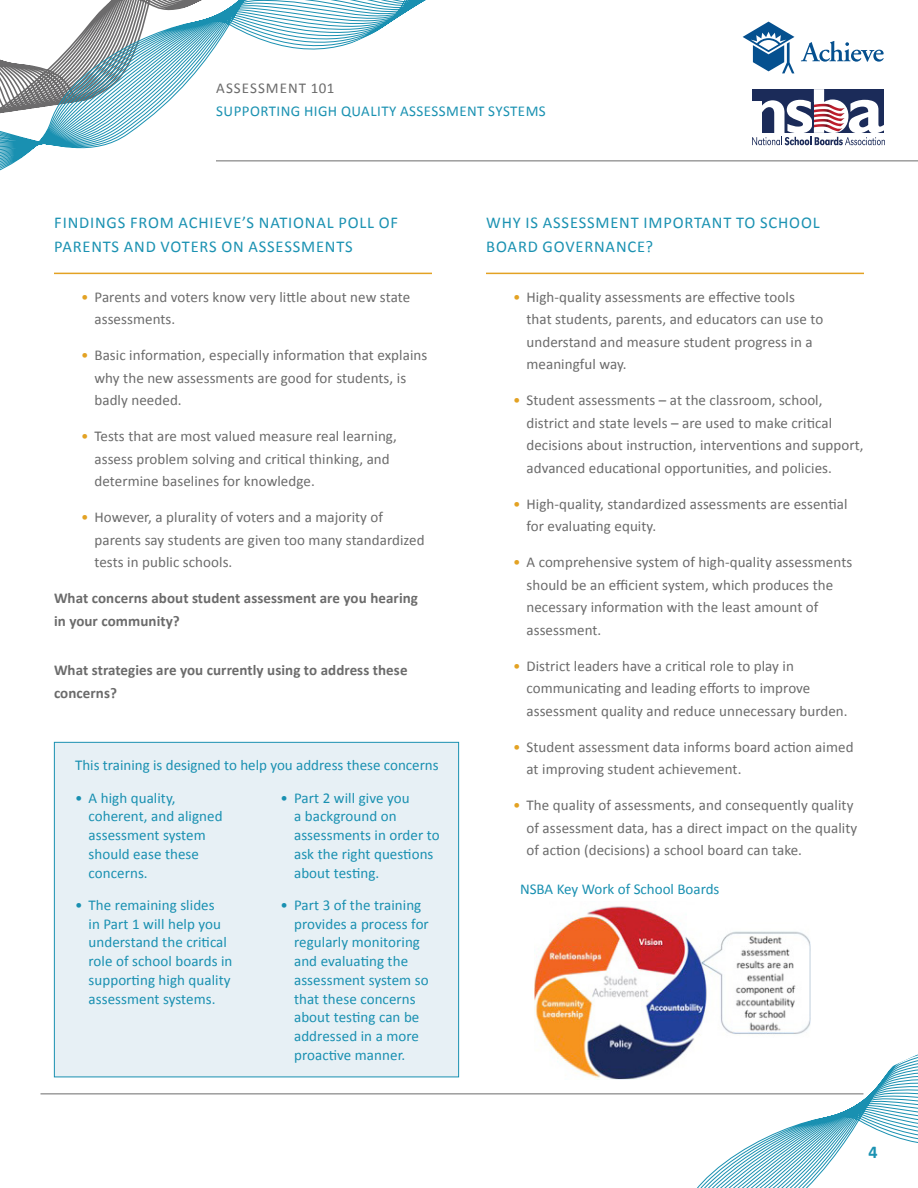
<style>
.page{position:relative;width:918px;height:1188px;background:#fff}
.page>*{position:absolute;margin:0;border:0;box-sizing:border-box;transform-origin:0 0}
.t1{font:700 18px "Calibri";color:#1b92b2}
.Heading_2{font:16.5px/24px "Calibri";letter-spacing:.05em;color:#1b92b2}
.Text{font:15px/22.5px "Calibri";letter-spacing:.005em;color:#6b6b6b}
.Text-2{font:15px/18.8px "Calibri";letter-spacing:.005em;color:#1990b1}
.Text-3{font:700 15px/22.5px "Calibri";letter-spacing:.005em;color:#6b6b6b}
.t2{font:15px "Calibri";letter-spacing:.03em;color:#1b92b2}
.Text-4{font:15px "Calibri";letter-spacing:.07em;color:#6b6b6b}
.s1{color:#e3a223}
</style>
<div class="page">
<hr style="left:216px;top:160px;width:702px;height:1px;background:#6b6b6b">
<hr style="left:40px;top:1094px;width:823px;height:1px;background:#6b6b6b">
<svg style="left:54px;top:272px;width:509px;height:3px"></svg>
<svg style="left:0;top:0;width:534px;height:171px"></svg>
<svg style="left:459px;top:975px;width:459px;height:213px"></svg>
<svg style="left:405px;top:1060px;width:177px;height:128px"></svg>
<svg style="left:801px;top:41px;width:83px;height:21px"></svg>
<svg style="left:743px;top:22px;width:51px;height:51px"></svg>
<svg style="left:752px;top:89px;width:133px;height:56px"></svg>
<div style="left:54px;top:742px;width:405px;height:335px;background:#e7f0f5;border:1px solid #1990b1"></div>
<hr style="left:54px;top:273px;width:378px;height:1px;background:#e3a223">
<hr style="left:486px;top:273px;width:378px;height:1px;background:#e3a223">
<img style="left:535px;top:906px;width:276px;height:173px">
<p class="Text-4" style="left:216px;top:79px;width:120px">ASSESSMENT 101</p>
<p class="t2" style="left:216px;top:102px;width:331px">SUPPORTING HIGH QUALITY ASSESSMENT SYSTEMS</p>
<p class="Heading_2" style="left:54px;top:211px;width:345px">FINDINGS FROM ACHIEVE’S NATIONAL POLL OF<br>PARENTS AND VOTERS ON ASSESSMENTS</p>
<p class="Text" style="left:94px;top:286px;width:317px;text-indent:-14px"><span class="s1">•</span> Parents and voters know very little about new state assessments.</p>
<p class="Text" style="left:94px;top:344px;width:334px;text-indent:-14px"><span class="s1">•</span> Basic information, especially information that explains why the new assessments are good for students, is badly needed.</p>
<p class="Text" style="left:94px;top:425px;width:304px;text-indent:-14px"><span class="s1">•</span> Tests that are most valued measure real learning, assess problem solving and critical thinking, and determine baselines for knowledge.</p>
<p class="Text" style="left:94px;top:506px;width:332px;text-indent:-14px"><span class="s1">•</span> However, a plurality of voters and a majority of parents say students are given too many standardized tests in public schools.</p>
<p class="Text-3" style="left:54px;top:587px;width:366px">What concerns about student assessment are you hearing in your community?</p>
<p class="Text-3" style="left:54px;top:659px;width:355px">What strategies are you currently using to address these concerns?</p>
<p class="Text-2" style="left:75px;top:756px;width:365px">This training is designed to help you address these concerns</p>
<p class="Text-2" style="left:89px;top:788px;width:136px;text-indent:-14px">• A high quality, coherent, and aligned assessment system should ease these concerns.</p>
<p class="Text-2" style="left:89px;top:896px;width:145px;text-indent:-14px">• The remaining slides<br>in Part 1 will help you understand the critical role of school boards in supporting high quality assessment systems.</p>
<p class="Text-2" style="left:294px;top:788px;width:147px;text-indent:-14px">• Part 2 will give you<br>a background on assessments in order to ask the right questions about testing.</p>
<p class="Text-2" style="left:294px;top:896px;width:136px;text-indent:-14px">• Part 3 of the training provides a process for regularly monitoring and evaluating the assessment system so that these concerns about testing can be addressed in a more proactive manner.</p>
<p class="Heading_2" style="left:486px;top:211px;width:335px">WHY IS ASSESSMENT IMPORTANT TO SCHOOL<br>BOARD GOVERNANCE?</p>
<p class="Text" style="left:526px;top:286px;width:298px;text-indent:-14px"><span class="s1">•</span> High-quality assessments are effective tools that students, parents, and educators can use to understand and measure student progress in a meaningful way.</p>
<p class="Text" style="left:526px;top:389px;width:339px;text-indent:-14px"><span class="s1">•</span> Student assessments – at the classroom, school, district and state levels – are used to make critical decisions about instruction, interventions and support, advanced educational opportunities, and policies.</p>
<p class="Text" style="left:526px;top:493px;width:323px;text-indent:-14px"><span class="s1">•</span> High-quality, standardized assessments are essential for evaluating equity.</p>
<p class="Text" style="left:526px;top:551px;width:327px;text-indent:-14px"><span class="s1">•</span> A comprehensive system of high-quality assessments should be an efficient system, which produces the necessary information with the least amount of assessment.</p>
<p class="Text" style="left:526px;top:655px;width:323px;text-indent:-14px"><span class="s1">•</span> District leaders have a critical role to play in communicating and leading efforts to improve assessment quality and reduce unnecessary burden.</p>
<p class="Text" style="left:526px;top:736px;width:329px;text-indent:-14px"><span class="s1">•</span> Student assessment data informs board action aimed at improving student achievement.</p>
<p class="Text" style="left:526px;top:794px;width:332px;text-indent:-14px"><span class="s1">•</span> The quality of assessments, and consequently quality of assessment data, has a direct impact on the quality of action (decisions) a school board can take.</p>
<p class="Text-2" style="left:520px;top:879px;width:201px">NSBA Key Work of School Boards</p>
<p class="t1" style="left:868px;top:1141px;width:11px">4</p>
</div>
